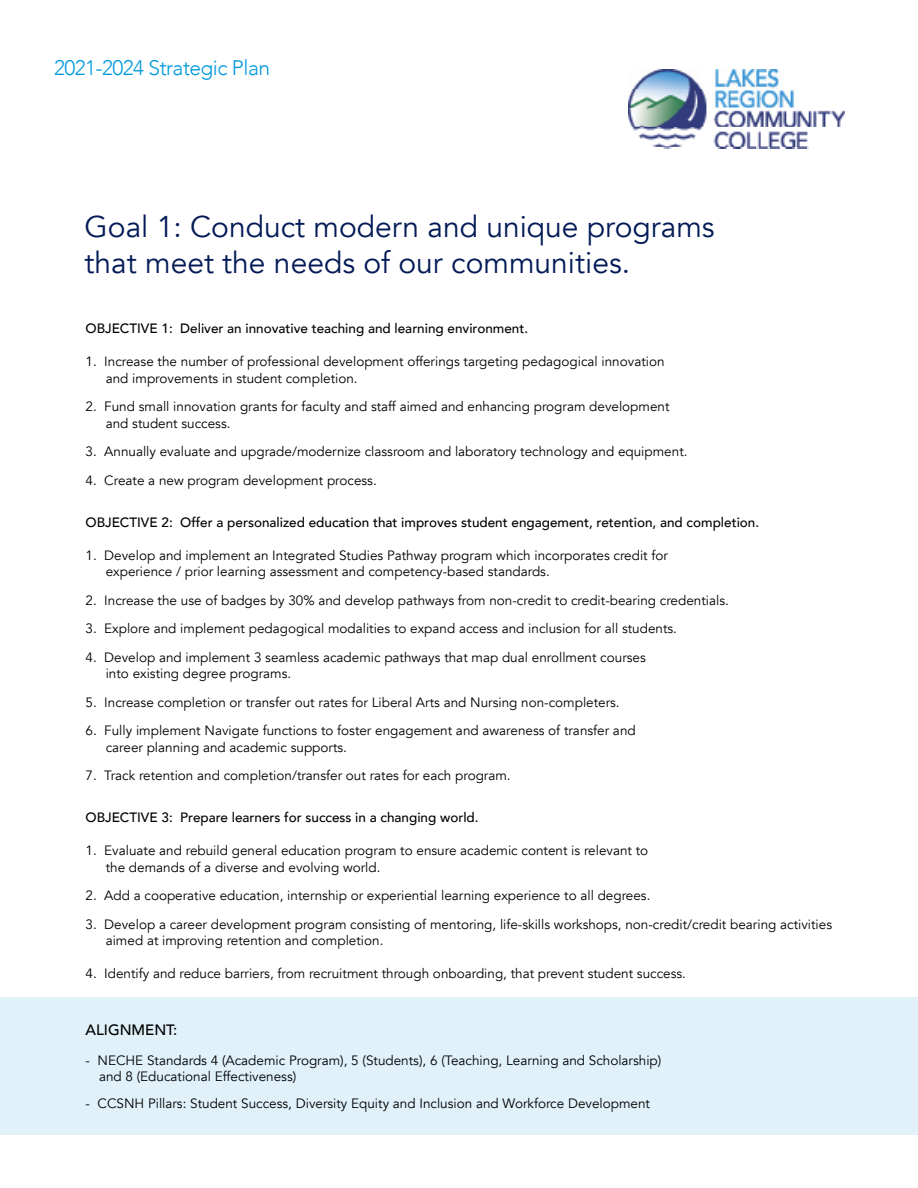
<style>
.page{position:relative;width:918px;height:1188px;background:#fff}
.page>*{position:absolute;margin:0;border:0;box-sizing:border-box;transform-origin:0 0}
.t1{font:30px/36px "Avenir";color:#031a56}
.t2{font:300 21px "Avenir";letter-spacing:-.025em;color:#009ada}
.t3{font:500 15px "Avenir";color:#000}
.t4{font:13.5px "Avenir";color:#000}
.t5{font:500 13.5px "Avenir";color:#000}
</style>
<div class="page">
<div style="left:0;top:997px;width:918px;height:137px;background:#e0f1fa"></div>
<img style="left:629px;top:70px;width:215px;height:78px">
<h2 class="t2" style="left:54px;top:55px;width:218px">2021-2024 Strategic Plan</h2>
<p class="t1" style="left:85px;top:209px;width:632px">Goal 1: Conduct modern and unique programs that meet the needs of our communities.</p>
<p class="t5" style="left:86px;top:317px;width:444px">OBJECTIVE 1: Deliver an innovative teaching and learning environment.</p>
<p class="t4" style="left:86px;top:353px;width:581px">1. Increase the number of professional development offerings targeting pedagogical innovation</p>
<p class="t4" style="left:106px;top:370px;width:253px">and improvements in student completion.</p>
<p class="t4" style="left:86px;top:398px;width:586px">2. Fund small innovation grants for faculty and staff aimed and enhancing program development</p>
<p class="t4" style="left:106px;top:415px;width:126px">and student success.</p>
<p class="t4" style="left:86px;top:443px;width:604px">3. Annually evaluate and upgrade/modernize classroom and laboratory technology and equipment.</p>
<p class="t4" style="left:86px;top:472px;width:293px">4. Create a new program development process.</p>
<p class="t5" style="left:86px;top:510px;width:675px">OBJECTIVE 2: Offer a personalized education that improves student engagement, retention, and completion.</p>
<p class="t4" style="left:86px;top:547px;width:584px">1. Develop and implement an Integrated Studies Pathway program which incorporates credit for</p>
<p class="t4" style="left:106px;top:563px;width:446px">experience / prior learning assessment and competency-based standards.</p>
<p class="t4" style="left:86px;top:592px;width:645px">2. Increase the use of badges by 30% and develop pathways from non-credit to credit-bearing credentials.</p>
<p class="t4" style="left:86px;top:620px;width:593px">3. Explore and implement pedagogical modalities to expand access and inclusion for all students.</p>
<p class="t4" style="left:86px;top:649px;width:562px">4. Develop and implement 3 seamless academic pathways that map dual enrollment courses</p>
<p class="t4" style="left:106px;top:665px;width:187px">into existing degree programs.</p>
<p class="t4" style="left:86px;top:694px;width:536px">5. Increase completion or transfer out rates for Liberal Arts and Nursing non-completers.</p>
<p class="t4" style="left:86px;top:722px;width:552px">6. Fully implement Navigate functions to foster engagement and awareness of transfer and</p>
<p class="t4" style="left:106px;top:739px;width:243px">career planning and academic supports.</p>
<p class="t4" style="left:86px;top:767px;width:427px">7. Track retention and completion/transfer out rates for each program.</p>
<p class="t5" style="left:86px;top:806px;width:395px">OBJECTIVE 3: Prepare learners for success in a changing world.</p>
<p class="t4" style="left:86px;top:842px;width:564px">1. Evaluate and rebuild general education program to ensure academic content is relevant to</p>
<p class="t4" style="left:106px;top:859px;width:276px">the demands of a diverse and evolving world.</p>
<p class="t4" style="left:86px;top:887px;width:566px">2. Add a cooperative education, internship or experiential learning experience to all degrees.</p>
<p class="t4" style="left:86px;top:916px;width:748px">3. Develop a career development program consisting of mentoring, life-skills workshops, non-credit/credit bearing activities</p>
<p class="t4" style="left:106px;top:932px;width:279px">aimed at improving retention and completion.</p>
<p class="t4" style="left:86px;top:965px;width:602px">4. Identify and reduce barriers, from recruitment through onboarding, that prevent student success.</p>
<p class="t3" style="left:86px;top:1017px;width:93px">ALIGNMENT:</p>
<p class="t4" style="left:86px;top:1052px;width:577px">- NECHE Standards 4 (Academic Program), 5 (Students), 6 (Teaching, Learning and Scholarship)</p>
<p class="t4" style="left:99px;top:1069px;width:199px">and 8 (Educational Effectiveness)</p>
<p class="t4" style="left:86px;top:1096px;width:566px">- CCSNH Pillars: Student Success, Diversity Equity and Inclusion and Workforce Development</p>
</div>
